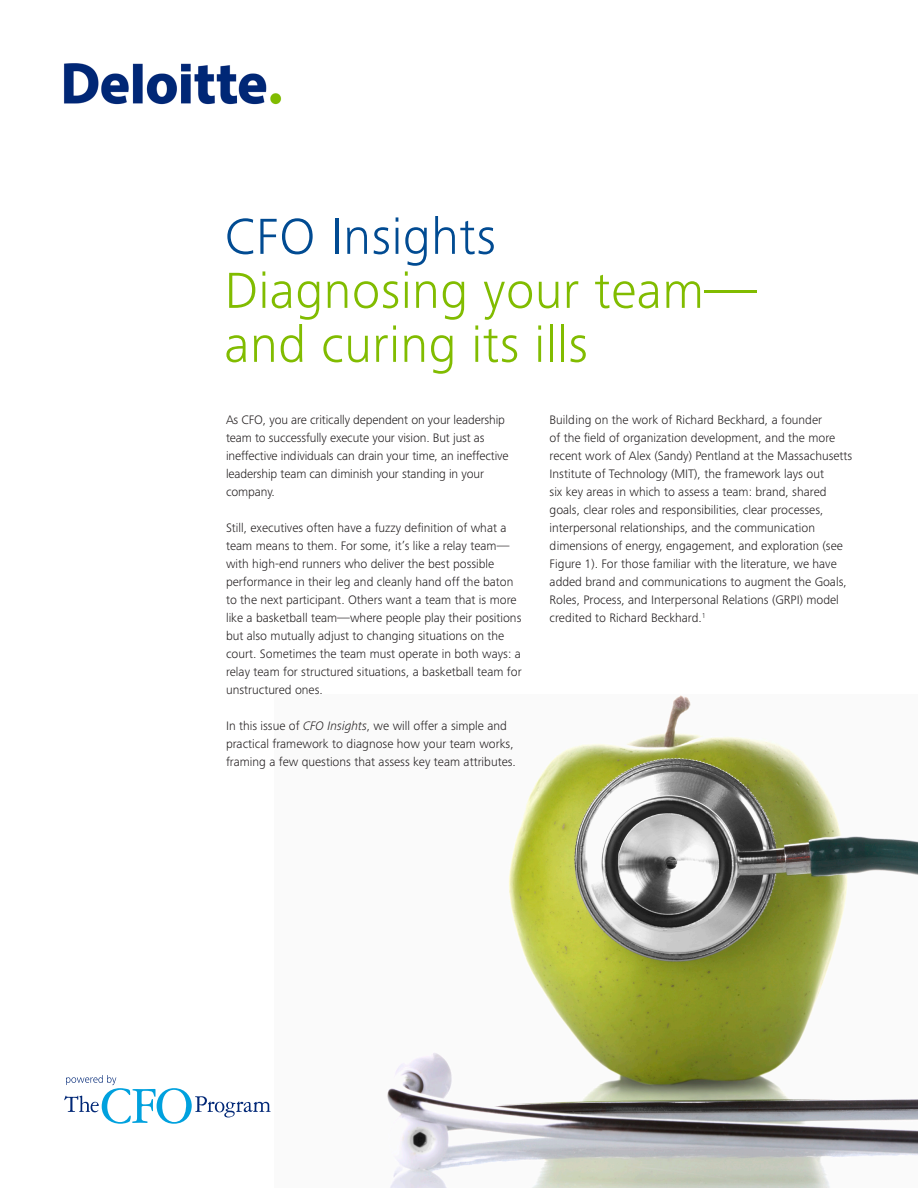
<style>
.page{position:relative;width:918px;height:1188px;background:#fff}
.page>*{position:absolute;margin:0;border:0;box-sizing:border-box;transform-origin:0 0}
.CI_head{font:300 52.5px/54px "Frutiger Next Pro";letter-spacing:.01em;color:#81bc00}
.CI_head-2{font:300 52.5px "Frutiger Next Pro";letter-spacing:.01em;color:#014b92}
.t1{font:300 12.75px/18px "Frutiger Next Pro";color:#231f20}
.s1{font-style:italic}
</style>
<div class="page">
<svg style="left:64px;top:1075px;width:207px;height:49px"></svg>
<img style="left:63px;top:63px;width:219px;height:42px">
<img style="left:387px;top:695px;width:531px;height:493px">
<p class="CI_head-2" style="left:225px;top:206px;width:273px">CFO Insights</p>
<p class="CI_head" style="left:225px;top:263px;width:534px">Diagnosing your team— and curing its ills</p>
<p class="t1" style="left:226px;top:411px;width:284px">As CFO, you are critically dependent on your leadership team to successfully execute your vision. But just as ineffective individuals can drain your time, an ineffective leadership team can diminish your standing in your company.</p>
<p class="t1" style="left:226px;top:519px;width:297px">Still, executives often have a fuzzy definition of what a team means to them. For some, it’s like a relay team— with high-end runners who deliver the best possible performance in their leg and cleanly hand off the baton to the next participant. Others want a team that is more like a basketball team—where people play their positions but also mutually adjust to changing situations on the court. Sometimes the team must operate in both ways: a relay team for structured situations, a basketball team for unstructured ones.</p>
<p class="t1" style="left:226px;top:717px;width:291px">In this issue of <span class="s1">CFO Insights</span>, we will offer a simple and practical framework to diagnose how your team works, framing a few questions that assess key team attributes.</p>
<p class="t1" style="left:550px;top:411px;width:304px">Building on the work of Richard Beckhard, a founder<br>of the field of organization development, and the more recent work of Alex (Sandy) Pentland at the Massachusetts Institute of Technology (MIT), the framework lays out<br>six key areas in which to assess a team: brand, shared goals, clear roles and responsibilities, clear processes, interpersonal relationships, and the communication dimensions of energy, engagement, and exploration (see Figure 1). For those familiar with the literature, we have added brand and communications to augment the Goals, Roles, Process, and Interpersonal Relations (GRPI) model credited to Richard Beckhard.<sup>1</sup></p>
</div>
